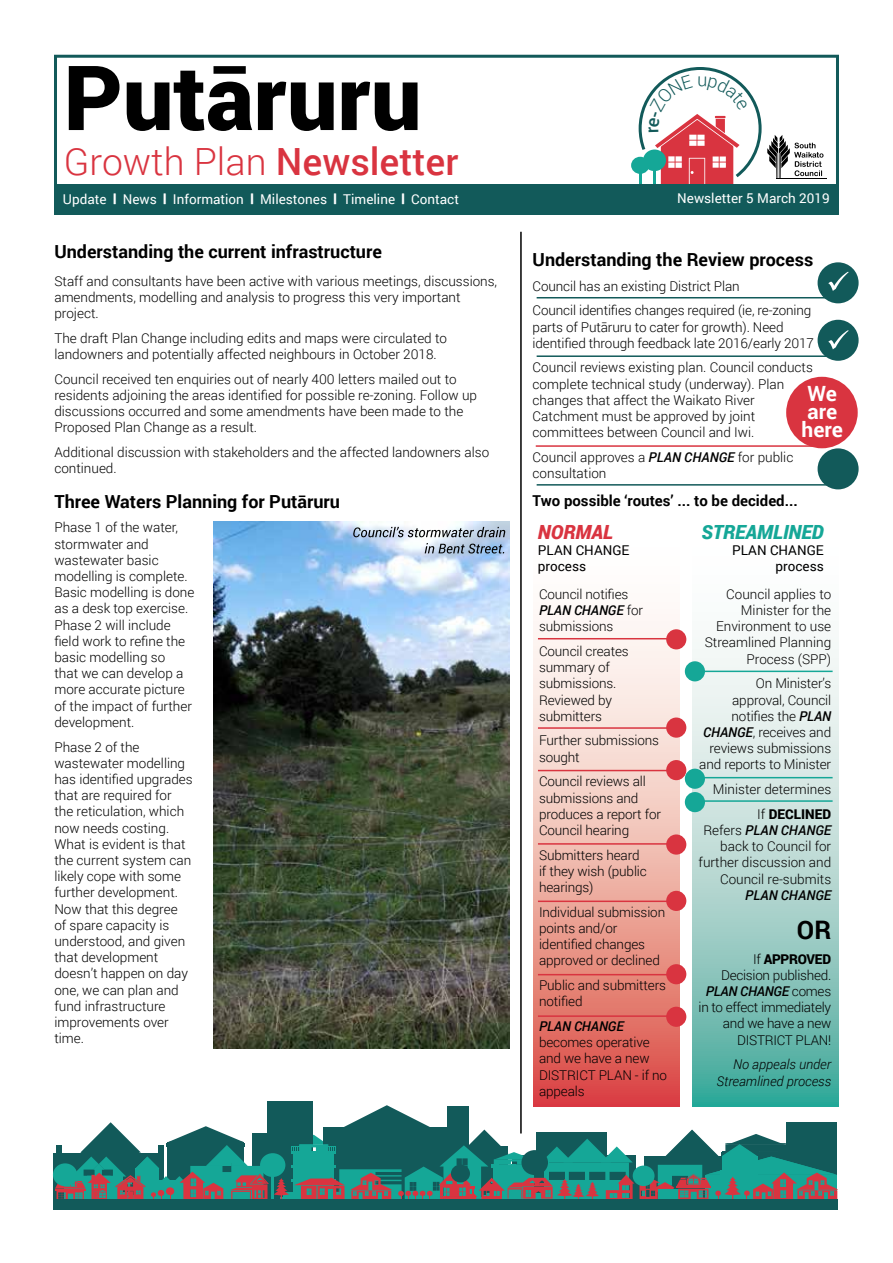
<style>
.page{position:relative;width:893px;height:1263px;background:#fff}
.page>*{position:absolute;margin:0;border:0;box-sizing:border-box;transform-origin:0 0}
.t1{font:900 90px "Roboto";color:#000}
.t2{font:300 37.5px "Roboto";color:#d93440}
.t3{font:700 25.5px "Roboto";color:#000}
.t4{font:700 21px/18px "Roboto";color:#fff}
.t5{font:italic 900 19.5px "Roboto";color:#15a797}
.t6{font:italic 900 19.5px "Roboto";color:#d93440}
.t7{font:700 18px "Roboto";color:#000}
.t8{font:700 15px "Roboto";color:#000}
.t9{font:300 13.5px/16.2px "Roboto";color:#000}
.t10{font:300 13.5px/16.2px "Roboto";letter-spacing:-.02em;color:#000;text-align:right}
.t11{font:13.5px "Roboto";color:#fff}
.t12{font:13.5px/16.2px "Roboto";color:#000}
.t13{font:italic 300 13.5px/16.2px "Roboto";color:#000;text-align:right}
.t14{font:italic 500 13.5px "Roboto";color:#000}
.s1{font-weight:500}
.s2{font-family:"Boris Black Bloxx"}
.s3{font-weight:500;font-style:italic}
.s4{font-weight:900}
</style>
<div class="page">
<svg style="left:534px;top:621px;width:145px;height:484px;background:#eeaea5"></svg>
<div style="left:818px;top:448px;width:41px;height:41px;background:#125a5a;border-radius:50%"></div>
<svg style="left:692px;top:642px;width:146px;height:463px;background:#abd5ce"></svg>
<hr style="left:538px;top:638px;width:137px;height:1px;background:#d93440">
<hr style="left:538px;top:727px;width:137px;height:2px;background:#d93440">
<hr style="left:538px;top:770px;width:137px;height:1px;background:#d93440">
<hr style="left:538px;top:843px;width:137px;height:2px;background:#d93440">
<hr style="left:538px;top:900px;width:137px;height:2px;background:#d93440">
<hr style="left:538px;top:974px;width:137px;height:1px;background:#d93440">
<hr style="left:538px;top:1015px;width:137px;height:2px;background:#d93440">
<hr style="left:700px;top:671px;width:133px;height:1px;background:#15a797">
<hr style="left:700px;top:777px;width:133px;height:1px;background:#15a797">
<hr style="left:700px;top:800px;width:133px;height:2px;background:#15a797">
<div style="left:267px;top:1101px;width:45px;height:102px;background:#125a5a"></div>
<div style="left:53px;top:1163px;width:24px;height:23px;background:#15a797;border-radius:50%"></div>
<svg style="left:55px;top:1105px;width:783px;height:94px"></svg>
<div style="left:53px;top:1199px;width:785px;height:11px;background:#125a5a"></div>
<div style="left:54px;top:55px;width:785px;height:160px;border:3px solid #125a5a"></div>
<hr style="left:776px;top:178px;width:51px;height:1px;background:#000">
<div style="left:631px;top:157px;width:18px;height:17px;background:#15a797;border-radius:50%"></div>
<div style="left:54px;top:185px;width:784px;height:30px;background:#125a5a"></div>
<div style="left:818px;top:262px;width:41px;height:41px;background:#125a5a;border-radius:50%"></div>
<hr style="left:537px;top:297px;width:299px;height:1px;background:#125a5a">
<svg style="left:828px;top:272px;width:21px;height:19px"></svg>
<div style="left:818px;top:320px;width:41px;height:41px;background:#125a5a;border-radius:50%"></div>
<hr style="left:537px;top:355px;width:299px;height:2px;background:#125a5a">
<svg style="left:828px;top:330px;width:21px;height:19px"></svg>
<hr style="left:520px;top:232px;width:2px;height:901px;background:#000">
<div style="left:786px;top:377px;width:72px;height:71px;background:#d93440;border-radius:50%"></div>
<hr style="left:536px;top:445px;width:286px;height:2px;background:#d93440">
<hr style="left:537px;top:484px;width:299px;height:2px;background:#125a5a">
<div style="left:685px;top:661px;width:20px;height:20px;background:#15a797;border-radius:50%"></div>
<div style="left:666px;top:629px;width:20px;height:20px;background:#d93440;border-radius:50%"></div>
<div style="left:666px;top:717px;width:20px;height:21px;background:#d93440;border-radius:50%"></div>
<div style="left:666px;top:760px;width:20px;height:20px;background:#d93440;border-radius:50%"></div>
<div style="left:666px;top:834px;width:20px;height:21px;background:#d93440;border-radius:50%"></div>
<div style="left:666px;top:891px;width:20px;height:20px;background:#d93440;border-radius:50%"></div>
<div style="left:666px;top:964px;width:20px;height:20px;background:#d93440;border-radius:50%"></div>
<div style="left:666px;top:1007px;width:20px;height:20px;background:#d93440;border-radius:50%"></div>
<div style="left:685px;top:769px;width:20px;height:20px;background:#15a797;border-radius:50%"></div>
<div style="left:685px;top:792px;width:20px;height:20px;background:#15a797;border-radius:50%"></div>
<img style="left:213px;top:521px;width:296px;height:527px">
<svg style="left:425px;top:543px;width:79px;height:10px"></svg>
<svg style="left:353px;top:527px;width:152px;height:10px;background:#9ea6af"></svg>
<svg style="left:637px;top:67px;width:186px;height:118px"></svg>
<h1 class="t1" style="left:64px;top:34px;width:359px">Putāruru</h1>
<h2 class="t2" style="left:64px;top:135px;width:396px">Growth Plan <span class="s1">Newsletter</span></h2>
<p class="t11" style="left:63px;top:190px;width:398px">Update <span class="s2">|</span> News <span class="s2">|</span> Information <span class="s2">|</span> Milestones <span class="s2">|</span> Timeline <span class="s2">|</span> Contact</p>
<h3 class="t7" style="left:54px;top:239px;width:329px">Understanding the current infrastructure</h3>
<p class="t9" style="left:54px;top:272px;width:444px">Staff and consultants have been active with various meetings, discussions, amendments, modelling and analysis to progress this very important project.</p>
<p class="t9" style="left:54px;top:330px;width:394px">The draft Plan Change including edits and maps were circulated to landowners and potentially affected neighbours in October 2018.</p>
<p class="t9" style="left:54px;top:370px;width:424px">Council received ten enquiries out of nearly 400 letters mailed out to residents adjoining the areas identified for possible re-zoning. Follow up discussions occurred and some amendments have been made to the Proposed Plan Change as a result.</p>
<p class="t9" style="left:54px;top:444px;width:436px">Additional discussion with stakeholders and the affected landowners also continued.</p>
<h3 class="t7" style="left:54px;top:489px;width:287px">Three Waters Planning for Putāruru</h3>
<p class="t9" style="left:54px;top:519px;width:142px">Phase 1 of the water, stormwater and wastewater basic modelling is complete.<br>Basic modelling is done as a desk top exercise.<br>Phase 2 will include field work to refine the basic modelling so<br>that we can develop a more accurate picture of the impact of further development.</p>
<p class="t9" style="left:54px;top:738px;width:140px">Phase 2 of the wastewater modelling has identified upgrades that are required for the reticulation, which now needs costing.<br>What is evident is that the current system can likely cope with some further development.<br>Now that this degree of spare capacity is understood, and given that development doesn’t happen on day one, we can plan and fund infrastructure improvements over time.</p>
<p class="t11" style="left:677px;top:189px;width:154px">Newsletter 5 March 2019</p>
<h3 class="t7" style="left:533px;top:247px;width:282px">Understanding the Review process</h3>
<p class="t9" style="left:533px;top:273px;width:280px;line-height:24.8px">Council has an existing District Plan<br>Council identifies changes required (ie, re-zoning</p>
<p class="t9" style="left:533px;top:318px;width:283px">parts of Putāruru to cater for growth). Need identified through feedback late 2016/early 2017</p>
<p class="t9" style="left:533px;top:359px;width:282px">Council reviews existing plan. Council conducts complete technical study (underway). Plan changes that affect the Waikato River Catchment must be approved by joint committees between Council and Iwi.</p>
<p class="t9" style="left:533px;top:449px;width:262px">Council approves a <span class="s3">PLAN CHANGE</span> for public consultation</p>
<h3 class="t4" style="left:802px;top:384px;width:43px">We are here</h3>
<p class="t8" style="left:533px;top:490px;width:267px">Two possible ‘routes’ ... to be decided...</p>
<h3 class="t6" style="left:538px;top:518px;width:77px">NORMAL</h3>
<p class="t12" style="left:538px;top:542px;width:93px">PLAN CHANGE process</p>
<p class="t9" style="left:539px;top:585px;width:105px">Council notifies<br><span class="s3">PLAN CHANGE</span> for submissions</p>
<p class="t9" style="left:539px;top:643px;width:91px">Council creates summary of submissions.<br>Reviewed by submitters</p>
<p class="t9" style="left:539px;top:732px;width:122px">Further submissions sought</p>
<p class="t9" style="left:539px;top:773px;width:124px">Council reviews all submissions and produces a report for<br>Council hearing</p>
<p class="t9" style="left:539px;top:846px;width:109px">Submitters heard if they wish (public hearings)</p>
<p class="t9" style="left:539px;top:903px;width:128px">Individual submission points and/or identified changes approved or declined</p>
<p class="t9" style="left:539px;top:977px;width:128px">Public and submitters notified</p>
<p class="t14" style="left:539px;top:1017px;width:86px">PLAN CHANGE</p>
<p class="t9" style="left:539px;top:1034px;width:130px">becomes operative and we have a new<br>DISTRICT PLAN - if no appeals</p>
<h3 class="t5" style="left:701px;top:518px;width:124px">STREAMLINED</h3>
<p class="t12" style="left:732px;top:542px;width:93px;text-align:right">PLAN CHANGE process</p>
<p class="t9" style="left:705px;top:585px;width:128px;text-align:right">Council applies to<br>Minister for the<br>Environment to use<br>Streamlined Planning<br>Process (SPP)</p>
<p class="t9" style="left:699px;top:675px;width:133px;text-align:right">On Minister’s<br>approval, Council notifies the <span class="s3">PLAN<br>CHANGE</span>, receives and reviews submissions and reports to Minister</p>
<p class="t9" style="left:713px;top:776px;width:120px;line-height:24.8px;text-align:right">Minister determines<br>If <span class="s4">DECLINED</span></p>
<p class="t9" style="left:699px;top:822px;width:134px;text-align:right">Refers <span class="s3">PLAN CHANGE </span>back to Council for further discussion and<br>Council re-submits</p>
<p class="t14" style="left:745px;top:885px;width:88px">PLAN CHANGE</p>
<h3 class="t3" style="left:797px;top:912px;width:36px">OR</h3>
<p class="t10" style="left:699px;top:950px;width:134px">If <span class="s4">APPROVED<br></span>Decision published.<br><span class="s3">PLAN CHANGE</span> comes in to effect immediately and we have a new<br>DISTRICT PLAN!</p>
<p class="t13" style="left:716px;top:1056px;width:116px">No appeals under<br>Streamlined process</p>
</div>
